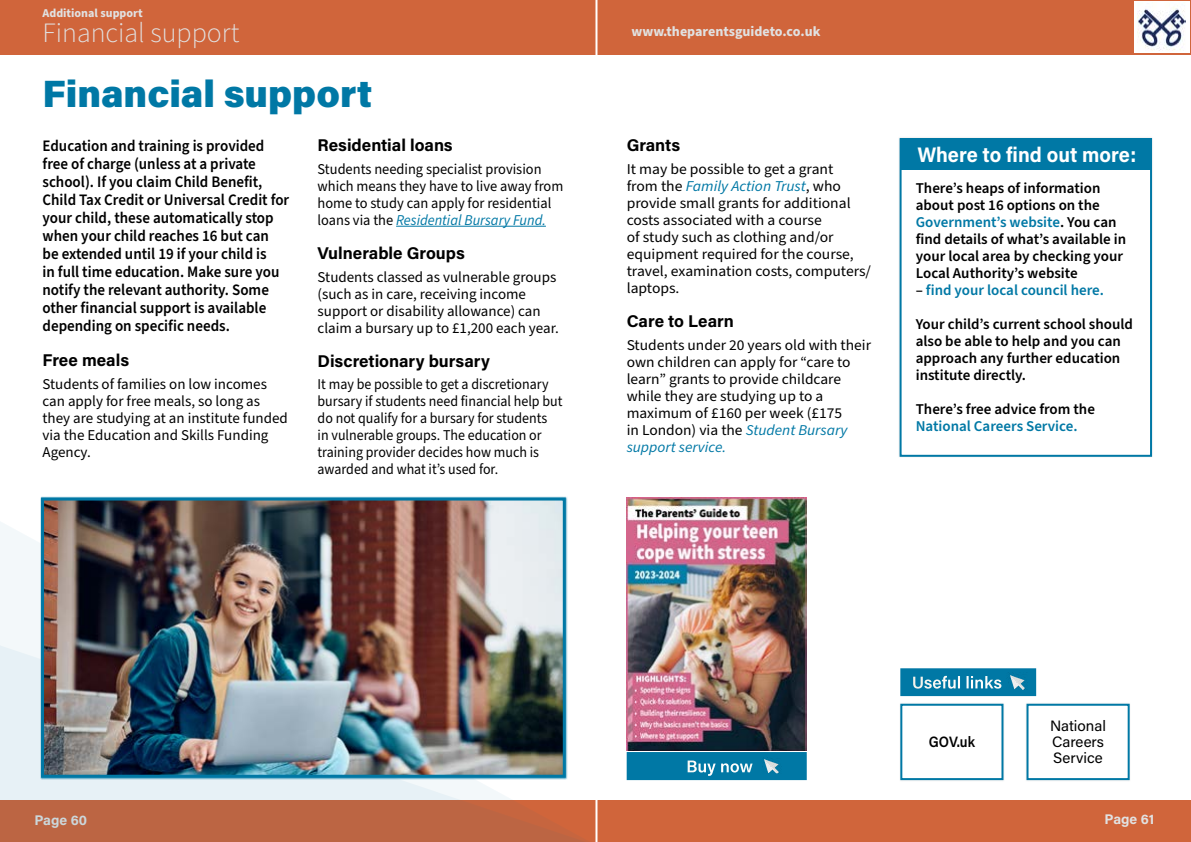
<style>
.page{position:relative;width:1191px;height:842px;background:#fff}
.page>*{position:absolute;margin:0;border:0;box-sizing:border-box;transform-origin:0 0}
.t1{font:900 38px "Acumin Pro";color:#0078a5}
.t2{font:300 28px "Source Sans Pro";color:#e1e1e1}
.t3{font:700 21px "Acumin Pro";color:#fff;scale:.95 1}
.t4{font:700 17px "Acumin Pro";color:#000}
.t5{font:600 17px "Acumin Pro";color:#fff}
.t6{font:600 16px/18px "Source Sans Pro";color:#000;scale:.94 1}
.t7{font:15px/17px "Source Sans Pro";color:#000}
.t8{font:600 15px/17px "Source Sans Pro";color:#000}
.t9{font:15px/17px "Source Sans Pro";color:#000;scale:1.04 1}
.t10{font:15px/17px "Source Sans Pro";color:#000;scale:.93 1}
.t11{font:15px/17px "Source Sans Pro";color:#000;scale:.96 1}
.t12{font:600 15px "Source Sans Pro";color:#0078a5}
.t13{font:15px/16px "Acumin Pro";color:#000}
.t14{font:600 15px "Acumin Pro";color:#000;scale:.9 1}
.t15{font:700 14px "Source Sans Pro";color:#e1e1e1}
.t16{font:700 14px "Acumin Pro";color:#e1e1e1}
.t17{font:700 12px "Source Sans Pro";color:#e1e1e1}
.s1{font-style:italic;color:#0078a5}
.s2{color:#0078a5}
.s3{color:#000}
</style>
<div class="page">
<div style="left:0;top:0;width:1191px;height:55px;background:#d0653b"></div>
<div style="left:0;top:800px;width:1191px;height:41px;background:#d0653b"></div>
<hr style="left:595px;top:0;width:2px;height:842px;background:#fff">
<div style="left:1134px;top:1px;width:55px;height:52px;background:#fff"></div>
<img style="left:1137px;top:7px;width:48px;height:44px">
<svg style="left:0;top:520px;width:596px;height:322px"></svg>
<hr style="left:396px;top:226px;width:150px;height:1px;background:#0078a5">
<img style="left:45px;top:501px;width:517px;height:273px">
<div style="left:41px;top:497px;width:525px;height:281px;border:3px solid #0078a5"></div>
<div style="left:899px;top:138px;width:253px;height:319px;border:2px solid #0078a5"></div>
<div style="left:899px;top:702px;width:105px;height:79px;background:#b4d4df"></div>
<div style="left:901px;top:705px;width:101px;height:74px;background:#fff"></div>
<div style="left:900px;top:704px;width:103px;height:76px;border:2px solid #0078a5"></div>
<div style="left:1025px;top:702px;width:105px;height:79px;background:#b4d4df"></div>
<div style="left:1027px;top:705px;width:101px;height:74px;background:#fff"></div>
<div style="left:1026px;top:704px;width:103px;height:76px;border:2px solid #0078a5"></div>
<div style="left:900px;top:138px;width:252px;height:32px;background:#0078a5"></div>
<div style="left:902px;top:670px;width:132px;height:25px;background:#0078a5"></div>
<div style="left:900px;top:668px;width:136px;height:28px;border:3px solid #0078a5"></div>
<img style="left:1010px;top:675px;width:16px;height:14px">
<img style="left:626px;top:497px;width:180px;height:253px">
<div style="left:628px;top:753px;width:177px;height:26px;background:#0078a5"></div>
<div style="left:626px;top:752px;width:180px;height:28px;border:3px solid #0078a5"></div>
<img style="left:764px;top:759px;width:15px;height:13px">
<p class="t17" style="left:43px;top:4px;width:102px">Additional support</p>
<h2 class="t2" style="left:43px;top:14px;width:198px">Financial support</h2>
<h1 class="t1" style="left:43px;top:67px;width:331px">Financial support</h1>
<p class="t6" style="left:43px;top:137px;width:264px">Education and training is provided free of charge (unless at a private school). If you claim Child Benefit, Child Tax Credit or Universal Credit for your child, these automatically stop when your child reaches 16 but can<br>be extended until 19 if your child is<br>in full time education. Make sure you notify the relevant authority. Some other financial support is available depending on specific needs.</p>
<p class="t4" style="left:43px;top:348px;width:88px">Free meals</p>
<p class="t7" style="left:43px;top:376px;width:247px">Students of families on low incomes can apply for free meals, so long as they are studying at an institute funded via the Education and Skills Funding<br>Agency.</p>
<p class="t4" style="left:317px;top:133px;width:137px">Residential loans</p>
<p class="t11" style="left:317px;top:161px;width:257px">Students needing specialist provision which means they have to live away from home to study can apply for residential loans via the <span class="s1">Residential Bursary Fund.</span></p>
<p class="t4" style="left:317px;top:241px;width:149px">Vulnerable Groups</p>
<p class="t7" style="left:317px;top:269px;width:243px">Students classed as vulnerable groups (such as in care, receiving income support or disability allowance) can claim a bursary up to £1,200 each year.</p>
<p class="t4" style="left:317px;top:349px;width:174px">Discretionary bursary</p>
<p class="t10" style="left:317px;top:376px;width:265px">It may be possible to get a discretionary bursary if students need financial help but do not qualify for a bursary for students<br>in vulnerable groups. The education or training provider decides how much is awarded and what it’s used for.</p>
<p class="t15" style="left:631px;top:22px;width:190px">www.theparentsguideto.co.uk</p>
<p class="t4" style="left:626px;top:133px;width:55px">Grants</p>
<p class="t9" style="left:626px;top:161px;width:236px">It may be possible to get a grant<br>from the <span class="s1">Family Action Trust</span>, who provide small grants for additional costs associated with a course<br>of study such as clothing and/or equipment required for the course, travel, examination costs, computers/ laptops.</p>
<p class="t4" style="left:626px;top:309px;width:109px">Care to Learn</p>
<p class="t7" style="left:626px;top:337px;width:246px">Students under 20 years old with their own children can apply for “care to learn” grants to provide childcare while they are studying up to a maximum of £160 per week (£175<br>in London) via the <span class="s1">Student Bursary support service.</span></p>
<h3 class="t3" style="left:917px;top:140px;width:232px">Where to find out more:</h3>
<p class="t8" style="left:915px;top:180px;width:212px">There’s heaps of information about post 16 options on the<br><span class="s2">Government’s website</span>. You can find details of what’s available in your local area by checking your<br>Local Authority’s website</p>
<p class="t12" style="left:915px;top:280px;width:190px"><span class="s3">–</span> find your local council here.</p>
<p class="t8" style="left:915px;top:316px;width:219px">Your child’s current school should also be able to help and you can approach any further education institute directly.</p>
<p class="t8" style="left:915px;top:401px;width:181px">There’s free advice from the</p>
<p class="t12" style="left:915px;top:416px;width:163px">National Careers Service.</p>
<p class="t5" style="left:686px;top:754px;width:68px">Buy now</p>
<p class="t5" style="left:912px;top:671px;width:92px">Useful links</p>
<p class="t14" style="left:929px;top:732px;width:53px">GOV.uk</p>
<p class="t13" style="left:1050px;top:717px;width:57px">National<br>Careers<br>Service</p>
<p class="t16" style="left:35px;top:810px;width:54px">Page 60</p>
<p class="t16" style="left:1104px;top:809px;width:51px">Page 61</p>
</div>
